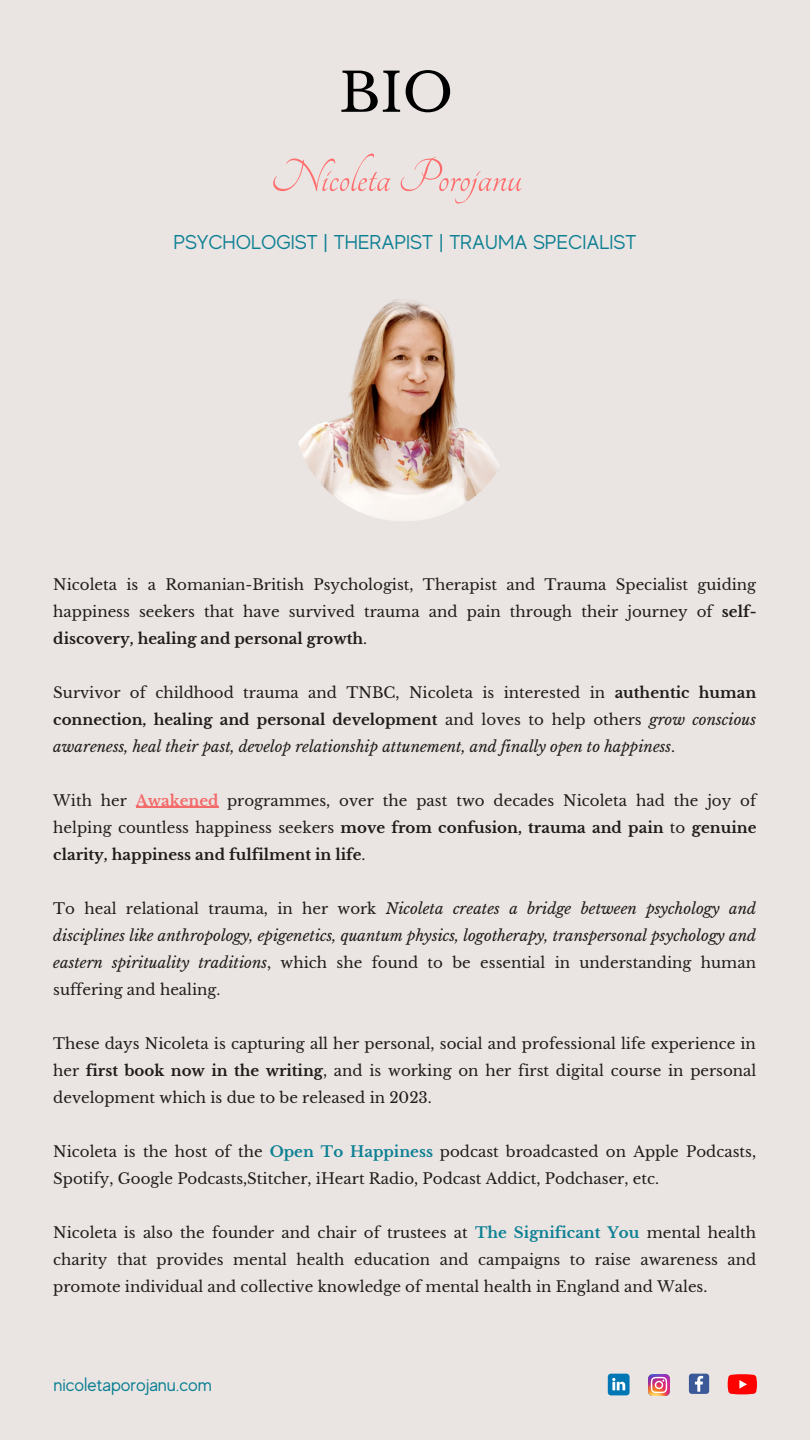
<style>
.page{position:relative;width:810px;height:1440px;background:#eae5e2}
.page>*{position:absolute;margin:0;border:0;box-sizing:border-box;transform-origin:0 0}
.t1{font:53.5px "Libre Baskerville";color:#000}
.t2{font:50.6px "Tangerine";color:#ff6d6d}
.t3{font:20px "MADE Evolve Sans";color:#0d8094}
.t4{font:18px "MADE Evolve Sans";color:#0d8094}
.t5{font:15px/27px "Libre Baskerville";color:#1f1c1c;text-align:justify}
.t6{font:italic 15px/27px "Libre Baskerville";color:#1f1c1c;text-align:justify}
.s1{font-weight:700}
.s2{font-style:normal}
.s3{font-weight:700;font-style:normal}
.s4{font-weight:700;color:#f46b6b}
.s5{font-weight:700;color:#0d8094}
</style>
<div class="page">
<img style="left:298px;top:299px;width:201px;height:222px">
<hr style="left:136px;top:806px;width:83px;height:2px;background:#f46b6b">
<svg style="left:608px;top:1374px;width:22px;height:21px"></svg>
<img style="left:649px;top:1374px;width:21px;height:21px">
<svg style="left:689px;top:1374px;width:20px;height:20px"></svg>
<svg style="left:728px;top:1374px;width:29px;height:20px"></svg>
<p class="t1" style="left:339px;top:60px;width:115px">BIO</p>
<p class="t2" style="left:271px;top:153px;width:253px">NicoletaPorojanu</p>
<p class="t3" style="left:174px;top:231px;width:464px">PSYCHOLOGIST | THERAPIST | TRAUMA SPECIALIST</p>
<p class="t5" style="left:53px;top:571px;width:705px">Nicoleta is a Romanian-British Psychologist, Therapist and Trauma Specialist guiding happiness seekers that have survived trauma and pain through their journey of <span class="s1">self&shy;discovery, healing and personal growth</span>.</p>
<p class="t6" style="left:53px;top:679px;width:705px"><span class="s2">Survivor of childhood trauma and TNBC, Nicoleta is interested in</span> <span class="s3">authentic human connection, healing and personal development</span> <span class="s2">and loves to help others</span> grow conscious awareness, heal their past, develop relationship attunement, and finally open to happiness<span class="s2">.</span></p>
<p class="t5" style="left:53px;top:787px;width:705px">With her <span class="s4">Awakened</span> programmes, over the past two decades Nicoleta had the joy of helping countless happiness seekers <span class="s1">move from confusion, trauma and pain</span> to <span class="s1">genuine clarity, happiness and fulfilment in life</span>.</p>
<p class="t6" style="left:53px;top:895px;width:704px"><span class="s2">To heal relational trauma, in her work</span> Nicoleta creates a bridge between psychology and disciplines like anthropology, epigenetics, quantum physics, logotherapy, transpersonal psychology and eastern spirituality traditions<span class="s2">, which she found to be essential in understanding human suffering and healing.</span></p>
<p class="t5" style="left:53px;top:1030px;width:705px">These days Nicoleta is capturing all her personal, social and professional life experience in her <span class="s1">first book now in the writing</span>, and is working on her first digital course in personal development which is due to be released in 2023.</p>
<p class="t5" style="left:53px;top:1138px;width:704px">Nicoleta is the host of the <span class="s5">Open To Happiness</span> podcast broadcasted on Apple Podcasts,<br>Spotify, Google Podcasts,Stitcher, iHeart Radio, Podcast Addict, Podchaser, etc.</p>
<p class="t5" style="left:53px;top:1219px;width:705px">Nicoleta is also the founder and chair of trustees at <span class="s5">The Significant You</span> mental health charity that provides mental health education and campaigns to raise awareness and promote individual and collective knowledge of mental health in England and Wales.</p>
<p class="t4" style="left:53px;top:1374px;width:160px">nicoletaporojanu.com</p>
</div>
